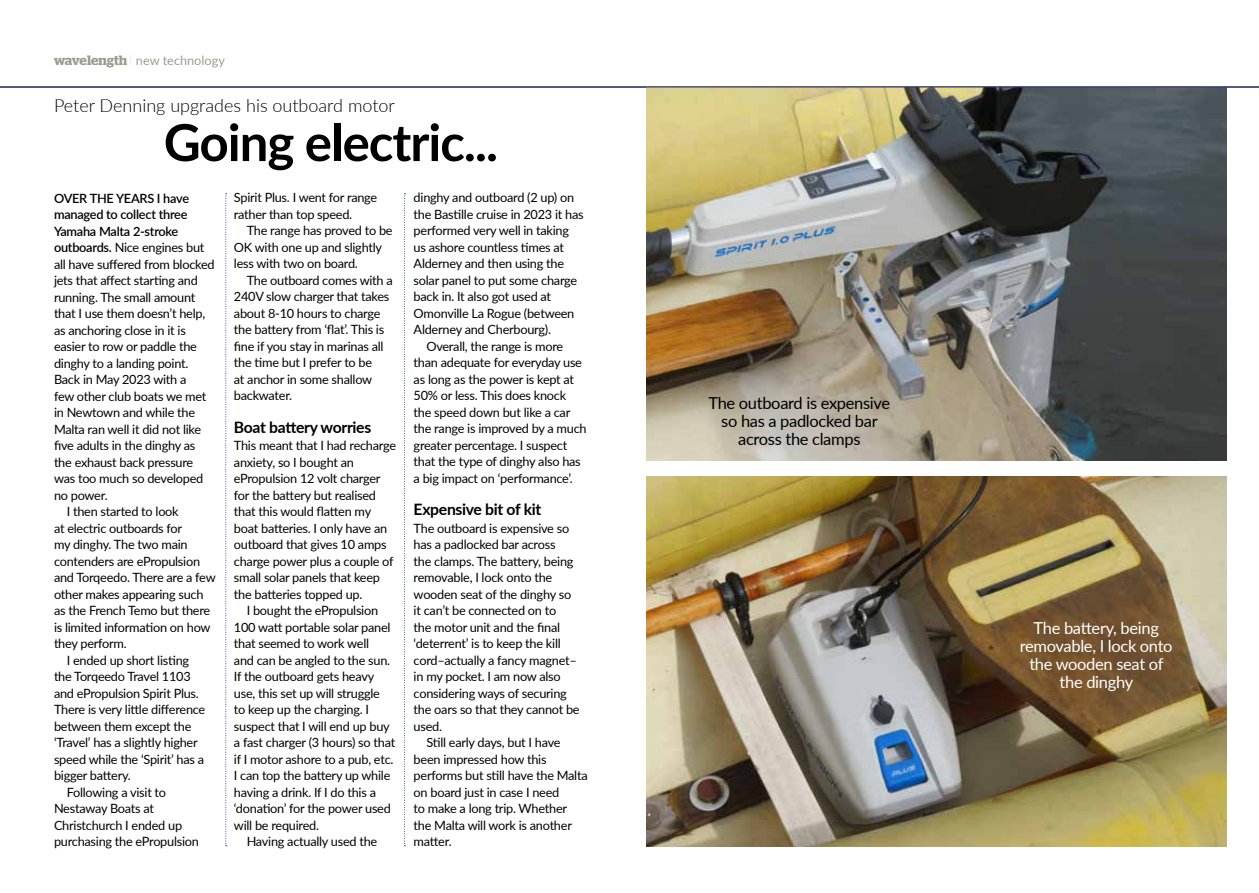
<style>
.page{position:relative;width:1259px;height:893px;background:#fff}
.page>*{position:absolute;margin:0;border:0;box-sizing:border-box;transform-origin:0 0}
.t1{font:700 51px "Lato";letter-spacing:-.02em;color:#000}
.t2{font:300 18px "Lato";color:#000}
.t3{font:16.5px/18px "Lato";letter-spacing:-.02em;color:#fff;text-align:center}
.t4{font:16.5px/18px "Lato";letter-spacing:-.02em;color:#000;text-align:center}
.t5{font:700 15.75px "Lato";letter-spacing:-.02em;color:#000}
.t6{font:12.75px/16.5px "Lato";letter-spacing:-.02em;color:#000}
.t7{font:600 12.75px "Lato";letter-spacing:-.02em;color:#000}
.t8{font:12.75px "Lato";color:#9d9b8f}
.s1{font-family:"Stag";font-weight:600;font-size:13.5px}
.s2{font-weight:100;font-size:13.5px}
.s3{font-weight:600}
</style>
<div class="page">
<svg style="left:404px;top:193px;width:1px;height:653px"></svg>
<svg style="left:225px;top:193px;width:2px;height:653px"></svg>
<img style="left:646px;top:88px;width:580px;height:372px">
<img style="left:646px;top:476px;width:580px;height:370px">
<hr style="left:0;top:87px;width:1259px;height:1px;background:#283583">
<p class="t8" style="left:54px;top:51px;width:172px"><span class="s1">wavelength</span> <span class="s2">l</span> new technology</p>
<h2 class="t2" style="left:54px;top:93px;width:342px">Peter Denning upgrades his outboard motor</h2>
<h1 class="t1" style="left:164px;top:105px;width:336px">Going electric...</h1>
<p class="t7" style="left:54px;top:189px;width:137px">OVER THE YEARS I have</p>
<p class="t7" style="left:54px;top:205px;width:135px">managed to collect three</p>
<p class="t7" style="left:54px;top:222px;width:126px">Yamaha Malta 2-stroke</p>
<p class="t6" style="left:54px;top:239px;width:152px"><span class="s3">outboards.</span> Nice engines but</p>
<p class="t6" style="left:54px;top:255px;width:162px">all have suffered from blocked</p>
<p class="t6" style="left:54px;top:272px;width:145px">jets that affect starting and</p>
<p class="t6" style="left:54px;top:288px;width:143px">running. The small amount</p>
<p class="t6" style="left:54px;top:305px;width:153px">that I use them doesn’t help,</p>
<p class="t6" style="left:54px;top:321px;width:133px">as anchoring close in it is</p>
<p class="t6" style="left:54px;top:338px;width:144px">easier to row or paddle the</p>
<p class="t6" style="left:54px;top:354px;width:136px">dinghy to a landing point.</p>
<p class="t6" style="left:54px;top:371px;width:134px">Back in May 2023 with a</p>
<p class="t6" style="left:54px;top:387px;width:154px">few other club boats we met</p>
<p class="t6" style="left:54px;top:404px;width:143px">in Newtown and while the</p>
<p class="t6" style="left:54px;top:420px;width:149px">Malta ran well it did not like</p>
<p class="t6" style="left:54px;top:437px;width:143px">five adults in the dinghy as</p>
<p class="t6" style="left:54px;top:453px;width:141px">the exhaust back pressure</p>
<p class="t6" style="left:54px;top:470px;width:151px">was too much so developed</p>
<p class="t6" style="left:54px;top:486px;width:55px">no power.</p>
<p class="t6" style="left:67px;top:503px;width:113px">I then started to look</p>
<p class="t6" style="left:54px;top:519px;width:130px">at electric outboards for</p>
<p class="t6" style="left:54px;top:536px;width:135px">my dinghy. The two main</p>
<p class="t6" style="left:54px;top:552px;width:148px">contenders are ePropulsion</p>
<p class="t6" style="left:54px;top:569px;width:163px">and Torqeedo. There are a few</p>
<p class="t6" style="left:54px;top:585px;width:151px">other makes appearing such</p>
<p class="t6" style="left:54px;top:602px;width:158px">as the French Temo but there</p>
<p class="t6" style="left:54px;top:618px;width:158px">is limited information on how</p>
<p class="t6" style="left:54px;top:635px;width:74px">they perform.</p>
<p class="t6" style="left:67px;top:651px;width:124px">I ended up short listing</p>
<p class="t6" style="left:54px;top:668px;width:138px">the Torqeedo Travel 1103</p>
<p class="t6" style="left:54px;top:684px;width:146px">and ePropulsion Spirit Plus.</p>
<p class="t6" style="left:54px;top:701px;width:153px">There is very little difference</p>
<p class="t6" style="left:54px;top:717px;width:139px">between them except the</p>
<p class="t6" style="left:54px;top:734px;width:145px">‘Travel’ has a slightly higher</p>
<p class="t6" style="left:54px;top:750px;width:152px">speed while the ‘Spirit’ has a</p>
<p class="t6" style="left:54px;top:767px;width:78px">bigger battery.</p>
<p class="t6" style="left:67px;top:783px;width:101px">Following a visit to</p>
<p class="t6" style="left:54px;top:800px;width:102px">Nestaway Boats at</p>
<p class="t6" style="left:54px;top:816px;width:130px">Christchurch I ended up</p>
<p class="t6" style="left:54px;top:833px;width:146px">purchasing the ePropulsion</p>
<p class="t6" style="left:234px;top:189px;width:145px">Spirit Plus. I went for range rather than top speed.</p>
<p class="t6" style="left:234px;top:222px;width:160px;text-indent:13px">The range has proved to be<br>OK with one up and slightly less with two on board.</p>
<p class="t6" style="left:234px;top:272px;width:160px;text-indent:13px">The outboard comes with a<br>240V slow charger that takes about 8-10 hours to charge the battery from ‘flat’. This is fine if you stay in marinas all the time but I prefer to be<br>at anchor in some shallow backwater.</p>
<p class="t5" style="left:234px;top:415px;width:139px">Boat battery worries</p>
<p class="t6" style="left:234px;top:437px;width:164px">This meant that I had recharge anxiety, so I bought an ePropulsion 12 volt charger for the battery but realised that this would flatten my boat batteries. I only have an outboard that gives 10 amps charge power plus a couple of small solar panels that keep the batteries topped up.</p>
<p class="t6" style="left:234px;top:602px;width:163px;text-indent:13px">I bought the ePropulsion<br>100 watt portable solar panel that seemed to work well<br>and can be angled to the sun.<br>If the outboard gets heavy use, this set up will struggle<br>to keep up the charging. I suspect that I will end up buy a fast charger (3 hours) so that if I motor ashore to a pub, etc.<br>I can top the battery up while having a drink. If I do this a ‘donation’ for the power used will be required.</p>
<p class="t6" style="left:247px;top:833px;width:132px">Having actually used the</p>
<p class="t6" style="left:414px;top:189px;width:162px">dinghy and outboard (2 up) on</p>
<p class="t6" style="left:414px;top:206px;width:171px">the Bastille cruise in 2023 it has</p>
<p class="t6" style="left:414px;top:222px;width:157px">performed very well in taking</p>
<p class="t6" style="left:414px;top:239px;width:152px">us ashore countless times at</p>
<p class="t6" style="left:414px;top:255px;width:152px">Alderney and then using the</p>
<p class="t6" style="left:414px;top:272px;width:165px">solar panel to put some charge</p>
<p class="t6" style="left:414px;top:288px;width:139px">back in. It also got used at</p>
<p class="t6" style="left:414px;top:305px;width:162px">Omonville La Rogue (between</p>
<p class="t6" style="left:414px;top:321px;width:139px">Alderney and Cherbourg).</p>
<p class="t6" style="left:426px;top:338px;width:138px">Overall, the range is more</p>
<p class="t6" style="left:414px;top:354px;width:170px">than adequate for everyday use</p>
<p class="t6" style="left:414px;top:371px;width:162px">as long as the power is kept at</p>
<p class="t6" style="left:414px;top:387px;width:154px">50% or less. This does knock</p>
<p class="t6" style="left:414px;top:404px;width:158px">the speed down but like a car</p>
<p class="t6" style="left:414px;top:420px;width:174px">the range is improved by a much</p>
<p class="t6" style="left:414px;top:437px;width:155px">greater percentage. I suspect</p>
<p class="t6" style="left:414px;top:453px;width:169px">that the type of dinghy also has</p>
<p class="t6" style="left:414px;top:470px;width:160px">a big impact on ‘performance’.</p>
<p class="t5" style="left:414px;top:498px;width:129px">Expensive bit of kit</p>
<p class="t6" style="left:414px;top:519px;width:167px">The outboard is expensive so has a padlocked bar across<br>the clamps. The battery, being removable, I lock onto the wooden seat of the dinghy so it can’t be connected on to<br>the motor unit and the final ‘deterrent’ is to keep the kill cord–actually a fancy magnet– in my pocket. I am now also considering ways of securing the oars so that they cannot be used.</p>
<p class="t6" style="left:414px;top:734px;width:176px;text-indent:13px">Still early days, but I have been impressed how this performs but still have the Malta on board just in case I need<br>to make a long trip. Whether the Malta will work is another matter.</p>
<p class="t4" style="left:708px;top:393px;width:183px">The outboard is expensive so has a padlocked bar across the clamps</p>
<p class="t3" style="left:1020px;top:618px;width:154px">The battery, being removable, I lock onto the wooden seat of the dinghy</p>
</div>
